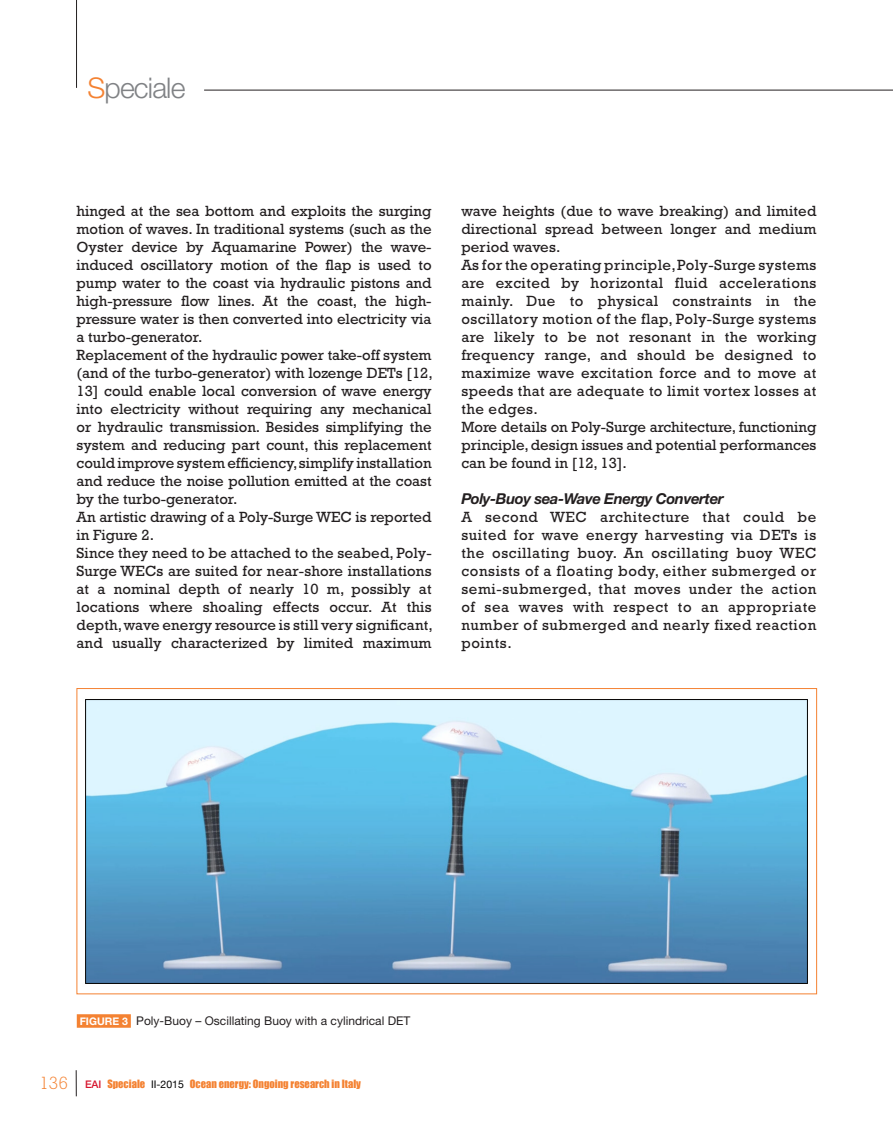
<style>
.page{position:relative;width:893px;height:1127px;background:#fff}
.page>*{position:absolute;margin:0;border:0;box-sizing:border-box;transform-origin:0 0}
.t1{font:300 28.5px "Helvetica Neue";letter-spacing:-.03em;color:#808285}
.t2{font:15px/18px "Rockwell Std";color:#231f20}
.t3{font:15px/18px "Rockwell Std";letter-spacing:.03em;color:#231f20}
.t4{font:italic 700 15px "Helvetica Neue";letter-spacing:-.03em;color:#231f20}
.t5{font:12px "Helvetica Neue";color:#231f20}
.t6{font:10.5px "Impact";color:#f48232}
.s1{color:#f48232}
.s2{font-weight:700;font-size:10.5px;color:#fff}
.s3{font-family:"Rockwell Std";font-weight:300;font-size:18px}
.s4{font-family:"Helvetica Neue";font-weight:500;color:#d7162e}
.s5{font-family:"Helvetica Neue";color:#000}
</style>
<div class="page">
<svg style="left:76px;top:1070px;width:1px;height:26px"></svg>
<hr style="left:76px;top:0;width:1px;height:88px;background:#231f20">
<hr style="left:204px;top:90px;width:689px;height:1px;background:#231f20">
<img style="left:85px;top:699px;width:723px;height:285px">
<div style="left:77px;top:1014px;width:54px;height:14px;background:#f48232"></div>
<h1 class="t1" style="left:87px;top:70px;width:100px"><span class="s1">S</span>peciale</h1>
<p class="t2" style="left:77px;top:202px;width:358px">hinged at the sea bottom and exploits the surging motion of waves. In traditional systems (such as the Oyster device by Aquamarine Power) the wave&shy;induced oscillatory motion of the flap is used to pump water to the coast via hydraulic pistons and high-pressure flow lines. At the coast, the high&shy;pressure water is then converted into electricity via a turbo-generator.<br>Replacement of the hydraulic power take-off system (and of the turbo-generator) with lozenge DETs [12, 13] could enable local conversion of wave energy into electricity without requiring any mechanical or hydraulic transmission. Besides simplifying the system and reducing part count, this replacement could improve system efficiency, simplify installation and reduce the noise pollution emitted at the coast by the turbo-generator.<br>An artistic drawing of a Poly-Surge WEC is reported in Figure 2.<br>Since they need to be attached to the seabed, Poly-Surge WECs are suited for near-shore installations at a nominal depth of nearly 10 m, possibly at locations where shoaling effects occur. At this depth, wave energy resource is still very significant, and usually characterized by limited maximum</p>
<p class="t3" style="left:461px;top:202px;width:357px">wave heights (due to wave breaking) and limited directional spread between longer and medium period waves.<br>As for the operating principle, Poly-Surge systems are excited by horizontal fluid accelerations mainly. Due to physical constraints in the oscillatory motion of the flap, Poly-Surge systems are likely to be not resonant in the working frequency range, and should be designed to maximize wave excitation force and to move at speeds that are adequate to limit vortex losses at the edges.<br>More details on Poly-Surge architecture, functioning principle, design issues and potential performances can be found in [12, 13].</p>
<p class="t4" style="left:461px;top:489px;width:264px">Poly-Buoy sea-Wave Energy Converter</p>
<p class="t2" style="left:461px;top:508px;width:357px;text-align:justify">A second WEC architecture that could be suited for wave energy harvesting via DETs is the oscillating buoy. An oscillating buoy WEC consists of a floating body, either submerged or semi-submerged, that moves under the action of sea waves with respect to an appropriate number of submerged and nearly fixed reaction points.</p>
<p class="t5" style="left:80px;top:1013px;width:332px"><span class="s2">FIGURE 3</span> Poly-Buoy – Oscillating Buoy with a cylindrical DET</p>
<p class="t6" style="left:39px;top:1076px;width:323px"><span class="s3">136</span> <span class="s4">EAI</span> Speciale <span class="s5">II-2015</span> Ocean energy: Ongoing research in Italy</p>
</div>
